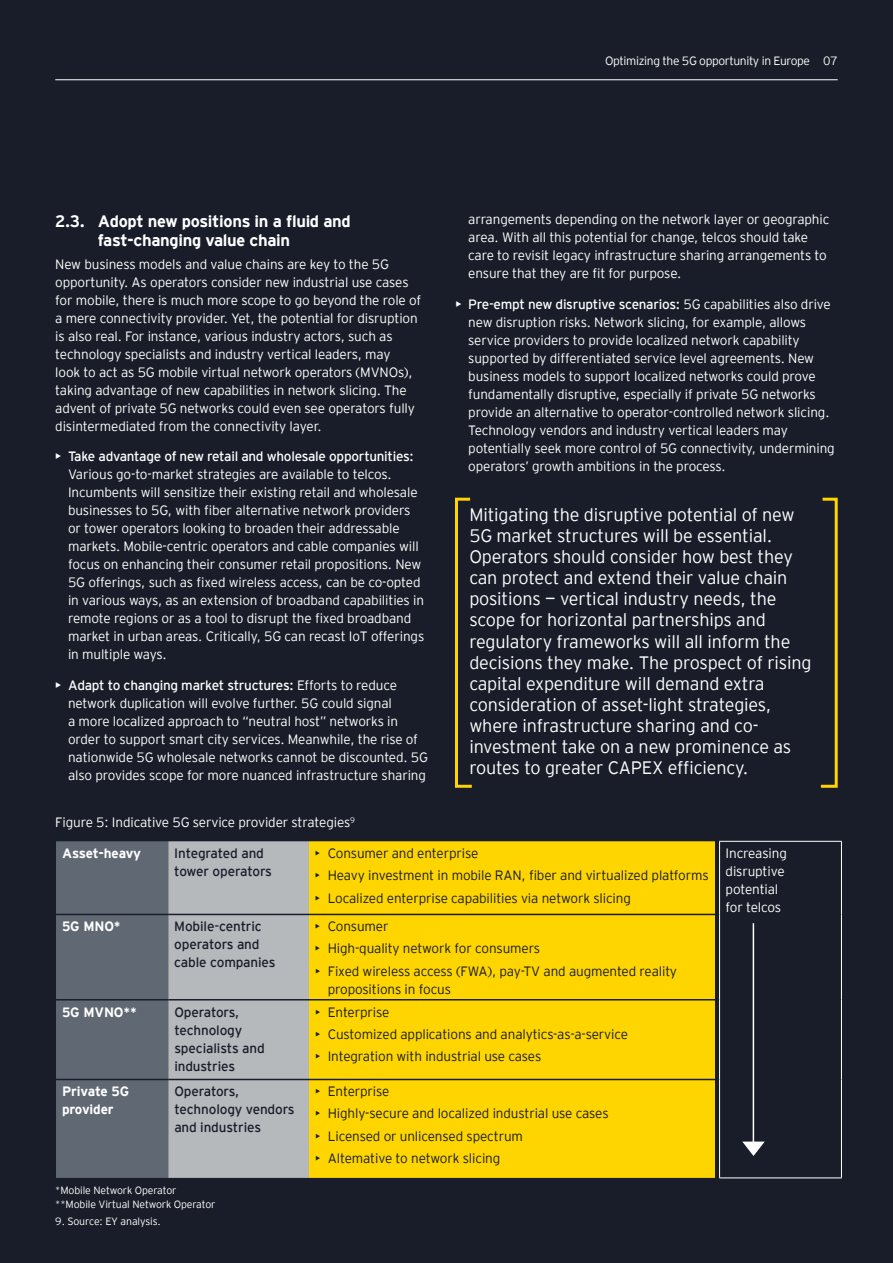
<style>
.page{position:relative;width:893px;height:1263px;background:#181d29}
.page>*{position:absolute;margin:0;border:0;box-sizing:border-box;transform-origin:0 0}
.t1{font:300 18px/21px "EY Interstate";letter-spacing:-.01em;color:#fff}
.t2{font:700 16.5px/19.5px "EY Interstate";letter-spacing:-.02em;color:#fff}
.t3{font:300 13.5px/18px "EY Interstate";letter-spacing:-.01em;color:#fff}
.t4{font:300 13.5px/18px "EY Interstate";letter-spacing:-.01em;color:#181d29}
.t5{font:13.5px/18px "EY Interstate";letter-spacing:-.01em;color:#181d29}
.t6{font:13.5px "EY Interstate";letter-spacing:-.02em;color:#fff}
.t7{font:700 13.5px/18px "EY Interstate";letter-spacing:-.01em;color:#fff}
.t8{font:300 12px "EY Interstate";letter-spacing:-.03em;color:#fff}
.t9{font:300 10.5px/13.5px "EY Interstate";letter-spacing:-.01em;color:#fff}
.s1{font-weight:400}
</style>
<div class="page">
<hr style="left:55px;top:79px;width:783px;height:1px;background:#fff">
<div style="left:56px;top:841px;width:112px;height:337px;background:#606973"></div>
<div style="left:168px;top:841px;width:141px;height:337px;background:#b5b9bc"></div>
<div style="left:309px;top:841px;width:406px;height:337px;background:#ffd500"></div>
<hr style="left:719px;top:841px;width:123px;height:1px;background:#fff">
<hr style="left:841px;top:842px;width:1px;height:72px;background:#fff">
<hr style="left:841px;top:914px;width:1px;height:86px;background:#fff">
<hr style="left:841px;top:1000px;width:1px;height:79px;background:#fff">
<hr style="left:841px;top:1079px;width:1px;height:98px;background:#fff">
<hr style="left:719px;top:1177px;width:123px;height:1px;background:#fff">
<hr style="left:56px;top:914px;width:112px;height:1px;background:#181d29">
<hr style="left:168px;top:914px;width:141px;height:1px;background:#181d29">
<hr style="left:309px;top:914px;width:406px;height:1px;background:#181d29">
<hr style="left:56px;top:999px;width:112px;height:1px;background:#181d29">
<hr style="left:168px;top:999px;width:141px;height:1px;background:#181d29">
<hr style="left:309px;top:999px;width:406px;height:1px;background:#181d29">
<hr style="left:56px;top:1079px;width:112px;height:1px;background:#181d29">
<hr style="left:168px;top:1079px;width:141px;height:1px;background:#181d29">
<hr style="left:309px;top:1079px;width:406px;height:1px;background:#181d29">
<svg style="left:455px;top:497px;width:17px;height:291px"></svg>
<svg style="left:820px;top:497px;width:18px;height:291px"></svg>
<svg style="left:719px;top:841px;width:122px;height:337px"></svg>
<p class="t8" style="left:605px;top:52px;width:234px">Optimizing the 5G opportunity in Europe 07</p>
<p class="t2" style="left:98px;top:210px;width:254px;text-indent:-43px">2.3. Adopt new positions in a fluid and fast-changing value chain</p>
<p class="t3" style="left:55px;top:254px;width:367px">New business models and value chains are key to the 5G opportunity. As operators consider new industrial use cases for mobile, there is much more scope to go beyond the role of a mere connectivity provider. Yet, the potential for disruption is also real. For instance, various industry actors, such as technology specialists and industry vertical leaders, may<br>look to act as 5G mobile virtual network operators (MVNOs), taking advantage of new capabilities in network slicing. The advent of private 5G networks could even see operators fully disintermediated from the connectivity layer.</p>
<p class="t6" style="left:55px;top:447px;width:360px">• Take advantage of new retail and wholesale opportunities:</p>
<p class="t3" style="left:68px;top:465px;width:358px">Various go-to-market strategies are available to telcos.<br>Incumbents will sensitize their existing retail and wholesale businesses to 5G, with fiber alternative network providers or tower operators looking to broaden their addressable markets. Mobile-centric operators and cable companies will focus on enhancing their consumer retail propositions. New 5G offerings, such as fixed wireless access, can be co-opted in various ways, as an extension of broadband capabilities in remote regions or as a tool to disrupt the fixed broadband market in urban areas. Critically, 5G can recast IoT offerings in multiple ways.</p>
<p class="t3" style="left:68px;top:675px;width:362px;text-indent:-13px"><span class="s1">• Adapt to changing market structures:</span> Efforts to reduce network duplication will evolve further. 5G could signal<br>a more localized approach to “neutral host” networks in order to support smart city services. Meanwhile, the rise of nationwide 5G wholesale networks cannot be discounted. 5G also provides scope for more nuanced infrastructure sharing</p>
<p class="t3" style="left:55px;top:812px;width:301px">Figure 5: Indicative 5G service provider strategies<sup>9</sup></p>
<p class="t3" style="left:468px;top:210px;width:363px">arrangements depending on the network layer or geographic area. With all this potential for change, telcos should take care to revisit legacy infrastructure sharing arrangements to ensure that they are fit for purpose.</p>
<p class="t3" style="left:468px;top:295px;width:368px;text-indent:-13px"><span class="s1">• Pre-empt new disruptive scenarios:</span> 5G capabilities also drive new disruption risks. Network slicing, for example, allows service providers to provide localized network capability supported by differentiated service level agreements. New business models to support localized networks could prove fundamentally disruptive, especially if private 5G networks provide an alternative to operator-controlled network slicing.<br>Technology vendors and industry vertical leaders may potentially seek more control of 5G connectivity, undermining operators’ growth ambitions in the process.</p>
<p class="t1" style="left:469px;top:503px;width:344px">Mitigating the disruptive potential of new 5G market structures will be essential.<br>Operators should consider how best they can protect and extend their value chain positions — vertical industry needs, the scope for horizontal partnerships and regulatory frameworks will all inform the decisions they make. The prospect of rising capital expenditure will demand extra consideration of asset-light strategies, where infrastructure sharing and co&shy;investment take on a new prominence as routes to greater CAPEX efficiency.</p>
<p class="t7" style="left:62px;top:843px;width:81px">Asset-heavy</p>
<p class="t5" style="left:174px;top:843px;width:99px">Integrated and tower operators</p>
<p class="t4" style="left:315px;top:843px;width:165px">• Consumer and enterprise</p>
<p class="t4" style="left:315px;top:866px;width:395px">• Heavy investment in mobile RAN, fiber and virtualized platforms</p>
<p class="t4" style="left:315px;top:888px;width:317px">• Localized enterprise capabilities via network slicing</p>
<p class="t7" style="left:62px;top:916px;width:60px">5G MNO*</p>
<p class="t5" style="left:174px;top:917px;width:103px">Mobile-centric operators and cable companies</p>
<p class="t4" style="left:315px;top:917px;width:75px">• Consumer</p>
<p class="t4" style="left:315px;top:939px;width:227px">• High-quality network for consumers</p>
<p class="t4" style="left:328px;top:961px;width:351px;text-indent:-13px">• Fixed wireless access (FWA), pay-TV and augmented reality propositions in focus</p>
<p class="t7" style="left:62px;top:1002px;width:76px">5G MVNO**</p>
<p class="t5" style="left:174px;top:1002px;width:92px">Operators, technology specialists and industries</p>
<p class="t4" style="left:315px;top:1002px;width:76px">• Enterprise</p>
<p class="t4" style="left:315px;top:1024px;width:314px">• Customized applications and analytics-as-a-service</p>
<p class="t4" style="left:315px;top:1046px;width:228px">• Integration with industrial use cases</p>
<p class="t7" style="left:62px;top:1081px;width:69px">Private 5G provider</p>
<p class="t5" style="left:174px;top:1082px;width:122px">Operators, technology vendors and industries</p>
<p class="t4" style="left:315px;top:1082px;width:76px">• Enterprise</p>
<p class="t4" style="left:315px;top:1104px;width:295px">• Highly-secure and localized industrial use cases</p>
<p class="t4" style="left:315px;top:1126px;width:209px">• Licensed or unlicensed spectrum</p>
<p class="t4" style="left:315px;top:1148px;width:187px">• Altemative to network slicing</p>
<p class="t9" style="left:55px;top:1183px;width:162px">*Mobile Network Operator **Mobile Virtual Network Operator</p>
<p class="t9" style="left:55px;top:1213px;width:107px">9. Source: EY analysis.</p>
<p class="t3" style="left:726px;top:843px;width:63px">Increasing disruptive potential for telcos</p>
</div>
